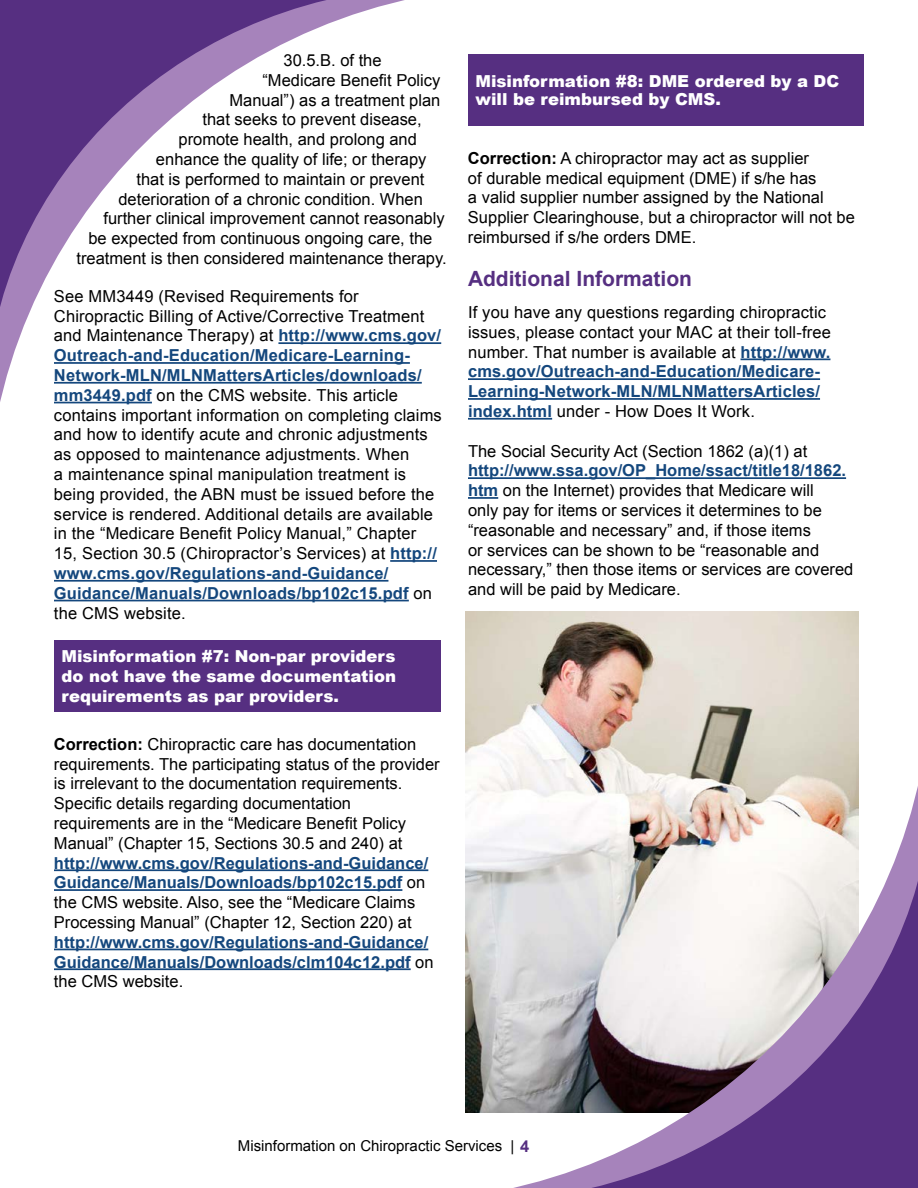
<style>
.page{position:relative;width:918px;height:1188px;background:#fff}
.page>*{position:absolute;margin:0;border:0;box-sizing:border-box;transform-origin:0 0}
.t1{font:700 21px "Arial";color:#562f81}
.t2{font:16.5px/19.8px "Arial";color:#000}
.t3{font:700 16.5px/19.8px "Arial";color:#14477d}
.t4{font:900 16.5px/19.8px "Arial";color:#fff;text-align:justify}
.t5{font:15px "Arial";color:#000}
.s1{font-weight:700;color:#14477d}
.s2{font-weight:400;color:#000}
.s3{font-weight:700}
.s4{font-weight:700;font-size:16.5px;color:#562f81}
</style>
<div class="page">
<hr style="left:390px;top:560px;width:47px;height:2px;background:#14477d">
<hr style="left:54px;top:580px;width:334px;height:2px;background:#14477d">
<hr style="left:54px;top:600px;width:355px;height:1px;background:#14477d">
<hr style="left:54px;top:869px;width:374px;height:2px;background:#14477d">
<hr style="left:54px;top:889px;width:348px;height:2px;background:#14477d">
<hr style="left:54px;top:949px;width:374px;height:1px;background:#14477d">
<hr style="left:54px;top:968px;width:357px;height:2px;background:#14477d">
<hr style="left:741px;top:358px;width:89px;height:2px;background:#14477d">
<hr style="left:468px;top:378px;width:352px;height:2px;background:#14477d">
<hr style="left:468px;top:398px;width:352px;height:2px;background:#14477d">
<hr style="left:468px;top:418px;width:84px;height:2px;background:#14477d">
<hr style="left:468px;top:477px;width:378px;height:2px;background:#14477d">
<svg style="left:0;top:0;width:441px;height:404px"></svg>
<div style="left:54px;top:640px;width:387px;height:72px;background:#562f81"></div>
<div style="left:468px;top:54px;width:396px;height:72px;background:#562f81"></div>
<img style="left:465px;top:612px;width:393px;height:54px">
<svg style="left:392px;top:666px;width:467px;height:447px"></svg>
<svg style="left:477px;top:778px;width:441px;height:410px"></svg>
<p class="t2" style="left:262px;top:50px;width:179px;text-indent:21px">30.5.B. of the “Medicare Benefit Policy</p>
<p class="t2" style="left:229px;top:90px;width:212px">Manual”) as a treatment plan</p>
<p class="t2" style="left:178px;top:110px;width:245px;text-align:right">that seeks to prevent disease, promote health, and prolong and</p>
<p class="t2" style="left:118px;top:149px;width:310px;text-align:right">enhance the quality of life; or therapy<br>that is performed to maintain or prevent deterioration of a chronic condition. When</p>
<p class="t2" style="left:103px;top:209px;width:343px">further clinical improvement cannot reasonably</p>
<p class="t2" style="left:88px;top:229px;width:345px">be expected from continuous ongoing care, the</p>
<p class="t2" style="left:76px;top:248px;width:372px">treatment is then considered maintenance therapy.</p>
<p class="t2" style="left:54px;top:286px;width:372px">See MM3449 (Revised Requirements for<br>Chiropractic Billing of Active/Corrective Treatment</p>
<p class="t2" style="left:54px;top:326px;width:389px">and Maintenance Therapy) at <span class="s1">http://www.cms.gov/ Outreach-and-Education/Medicare-Learning-Network-MLN/MLNMattersArticles/downloads/ mm3449.pdf</span> on the CMS website. This article contains important information on completing claims and how to identify acute and chronic adjustments as opposed to maintenance adjustments. When<br>a maintenance spinal manipulation treatment is</p>
<p class="t2" style="left:54px;top:484px;width:382px">being provided, the ABN must be issued before the</p>
<p class="t2" style="left:54px;top:504px;width:381px">service is rendered. Additional details are available</p>
<p class="t2" style="left:54px;top:524px;width:364px">in the “Medicare Benefit Policy Manual,” Chapter</p>
<p class="t3" style="left:54px;top:544px;width:384px"><span class="s2">15, Section 30.5 (Chiropractor’s Services) at</span> http:// www.cms.gov/Regulations-and-Guidance/ Guidance/Manuals/Downloads/bp102c15.pdf <span class="s2">on the CMS website.</span></p>
<h2 class="t4" style="left:62px;top:646px;width:336px">Misinformation #7: Non-par providers do not have the same documentation requirements as par providers.</h2>
<p class="t2" style="left:54px;top:734px;width:387px"><span class="s3">Correction:</span> Chiropractic care has documentation requirements. The participating status of the provider is irrelevant to the documentation requirements.</p>
<p class="t2" style="left:54px;top:794px;width:354px">Specific details regarding documentation requirements are in the “Medicare Benefit Policy<br>Manual” (Chapter 15, Sections 30.5 and 240) at</p>
<p class="t3" style="left:54px;top:853px;width:376px">http://www.cms.gov/Regulations-and-Guidance/<br>Guidance/Manuals/Downloads/bp102c15.pdf <span class="s2">on</span></p>
<p class="t2" style="left:54px;top:893px;width:363px">the CMS website. Also, see the “Medicare Claims<br>Processing Manual” (Chapter 12, Section 220) at</p>
<p class="t3" style="left:54px;top:933px;width:381px">http://www.cms.gov/Regulations-and-Guidance/<br>Guidance/Manuals/Downloads/clm104c12.pdf <span class="s2">on the CMS website.</span></p>
<h2 class="t4" style="left:476px;top:71px;width:365px;line-height:18.1px">Misinformation #8: DME ordered by a DC will be reimbursed by CMS.</h2>
<p class="t2" style="left:468px;top:148px;width:350px"><span class="s3">Correction:</span> A chiropractor may act as supplier of durable medical equipment (DME) if s/he has</p>
<p class="t2" style="left:468px;top:188px;width:357px">a valid supplier number assigned by the National</p>
<p class="t2" style="left:468px;top:208px;width:388px">Supplier Clearinghouse, but a chiropractor will not be reimbursed if s/he orders DME.</p>
<p class="t1" style="left:468px;top:265px;width:226px">Additional Information</p>
<p class="t2" style="left:468px;top:302px;width:360px">If you have any questions regarding chiropractic</p>
<p class="t2" style="left:468px;top:322px;width:364px">issues, please contact your MAC at their toll-free</p>
<p class="t3" style="left:468px;top:342px;width:364px"><span class="s2">number. That number is available at</span> http://www. cms.gov/Outreach-and-Education/Medicare-Learning-Network-MLN/MLNMattersArticles/ index.html <span class="s2">under - How Does It Work.</span></p>
<p class="t2" style="left:468px;top:441px;width:341px">The Social Security Act (Section 1862 (a)(1) at</p>
<p class="t2" style="left:468px;top:461px;width:380px"><span class="s1">http://www.ssa.gov/OP_Home/ssact/title18/1862. htm</span> on the Internet) provides that Medicare will only pay for items or services it determines to be</p>
<p class="t2" style="left:468px;top:520px;width:387px">“reasonable and necessary” and, if those items<br>or services can be shown to be “reasonable and necessary,” then those items or services are covered</p>
<p class="t2" style="left:468px;top:580px;width:214px">and will be paid by Medicare.</p>
<p class="t5" style="left:238px;top:1135px;width:293px">Misinformation on Chiropractic Services | <span class="s4">4</span></p>
</div>
